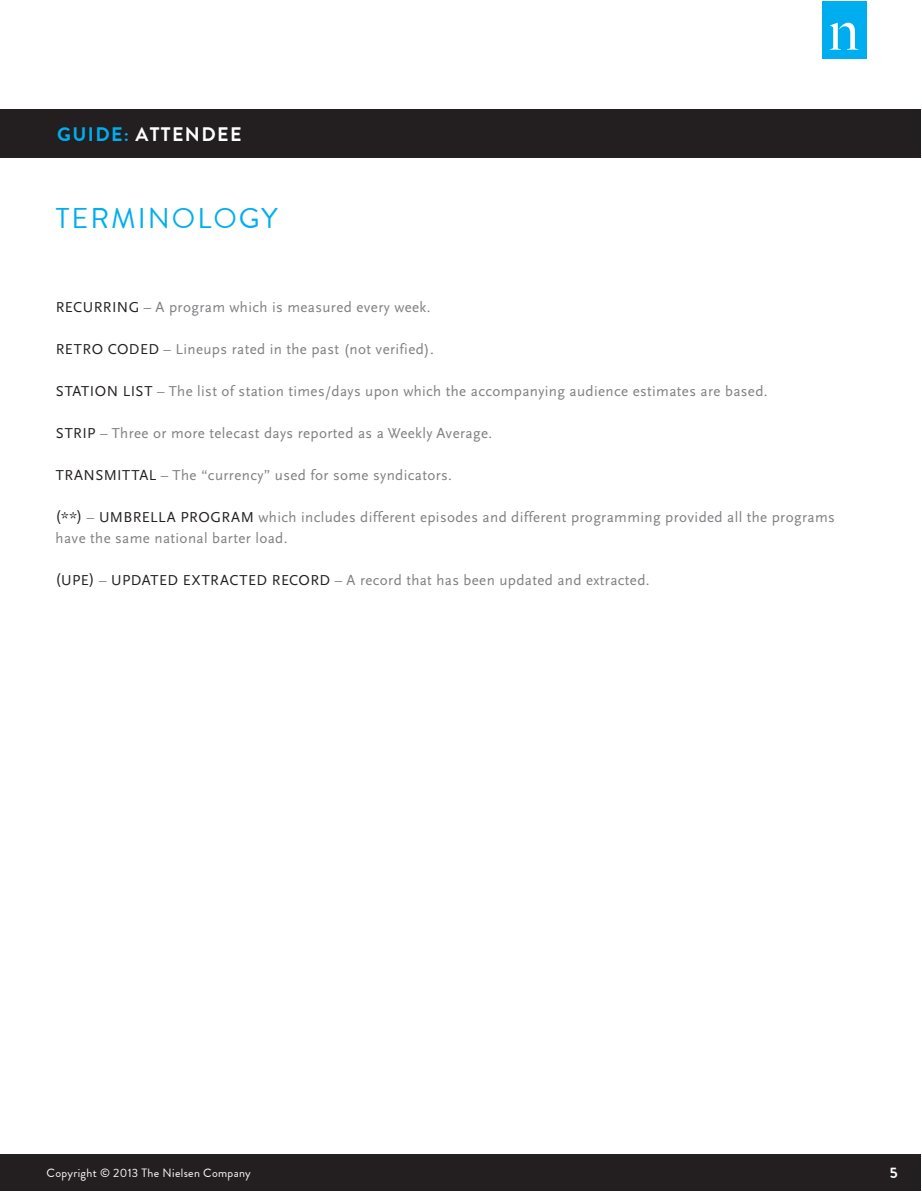
<style>
.page{position:relative;width:922px;height:1192px;background:#fff}
.page>*{position:absolute;margin:0;border:0;box-sizing:border-box;transform-origin:0 0}
.Section_-_Level1{font:28.5px "Brandon Grotesque";letter-spacing:.07em;color:#00aeef}
.t1{font:700 19.5px "Brandon Grotesque";letter-spacing:.07em;color:#fff}
.Body_copy{font:15px/21px "Scala Sans OT";letter-spacing:.025em;color:#807f83}
.t2{font:700 15px "Brandon Grotesque";color:#fff}
.t3{font:12px "Brandon Grotesque";letter-spacing:.025em;color:#fff}
.s1{color:#00aeef}
.s2{color:#231f20}
</style>
<div class="page">
<div style="left:2px;top:1154px;width:918px;height:36px;background:#231f20"></div>
<hr style="left:0;top:1154px;width:2px;height:36px;background:#231f20">
<div style="left:821px;top:2px;width:45px;height:57px;background:#00aeef"></div>
<svg style="left:830px;top:23px;width:28px;height:27px"></svg>
<div style="left:2px;top:110px;width:918px;height:48px;background:#231f20"></div>
<hr style="left:0;top:110px;width:2px;height:48px;background:#231f20">
<h2 class="t1" style="left:57px;top:121px;width:186px"><span class="s1">GUIDE:</span> ATTENDEE</h2>
<p class="Section_-_Level1" style="left:56px;top:200px;width:223px">TERMINOLOGY</p>
<p class="Body_copy" style="left:56px;top:297px;width:376px"><span class="s2">RECURRING</span> – A program which is measured every week.</p>
<p class="Body_copy" style="left:56px;top:339px;width:379px"><span class="s2">RETRO CODED</span> – Lineups rated in the past (not verified).</p>
<p class="Body_copy" style="left:56px;top:381px;width:713px"><span class="s2">STATION LIST</span> – The list of station times/days upon which the accompanying audience estimates are based.</p>
<p class="Body_copy" style="left:56px;top:423px;width:438px"><span class="s2">STRIP</span> – Three or more telecast days reported as a Weekly Average.</p>
<p class="Body_copy" style="left:56px;top:465px;width:397px"><span class="s2">TRANSMITTAL</span> – The “currency” used for some syndicators.</p>
<p class="Body_copy" style="left:56px;top:507px;width:780px"><span class="s2">(**)</span> – <span class="s2">UMBRELLA PROGRAM</span> which includes different episodes and different programming provided all the programs have the same national barter load.</p>
<p class="Body_copy" style="left:56px;top:570px;width:595px"><span class="s2">(UPE)</span> – <span class="s2">UPDATED EXTRACTED RECORD</span> – A record that has been updated and extracted.</p>
<p class="t3" style="left:47px;top:1164px;width:206px">Copyright © 2013 The Nielsen Company</p>
<p class="t2" style="left:889px;top:1162px;width:9px">5</p>
</div>
